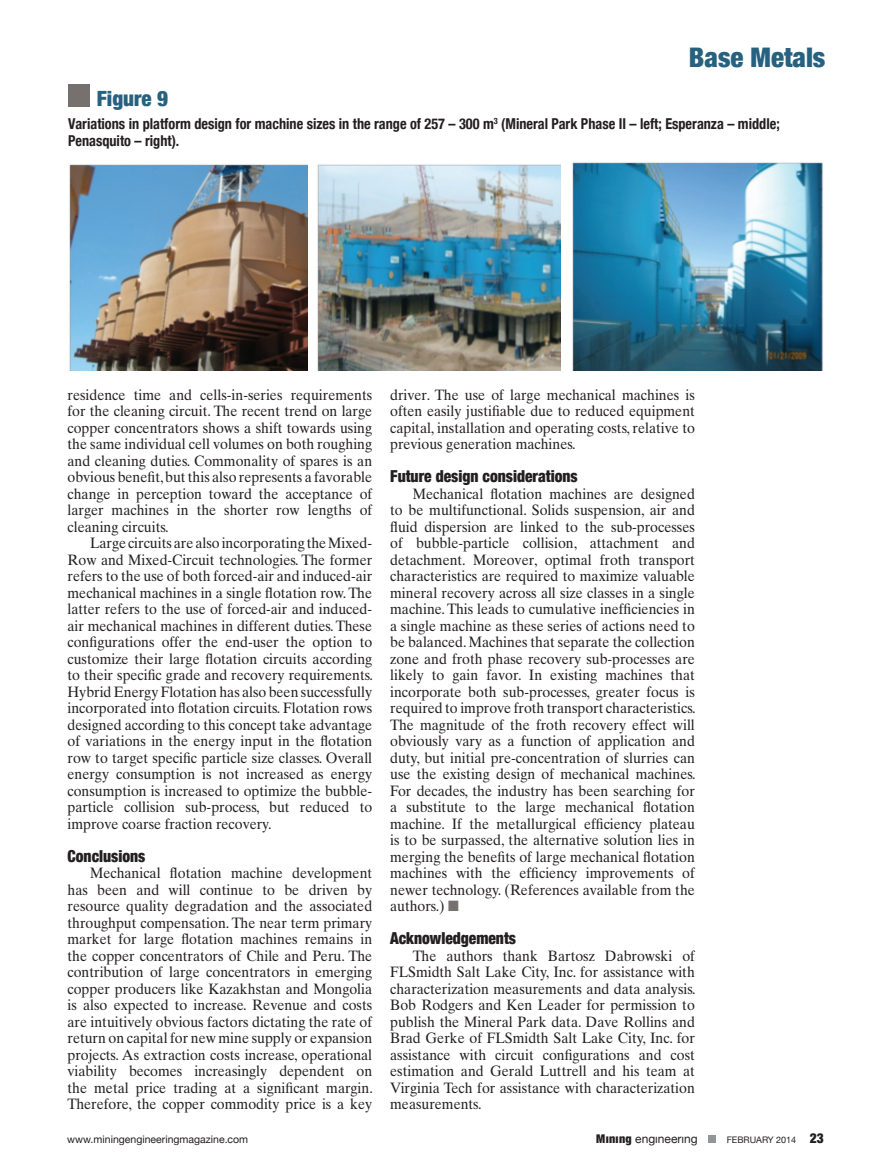
<style>
.page{position:relative;width:878px;height:1175px;background:#fff}
.page>*{position:absolute;margin:0;border:0;box-sizing:border-box;transform-origin:0 0}
.FEA_OVER_LINE_TITLE{font:900 condensed 27px "Helvetica Neue";color:#26617f}
.t1{font:900 condensed 21px "Helvetica Neue";color:#26617f}
.BREAKHEAD{font:900 condensed 16.5px "Helvetica Neue";color:#231f20;scale:.94 1}
.FEA_BODY_TEXT{font:15px/16.5px "Times Ten";color:#231f20;text-align:justify;scale:.94 1}
.t2{font:700 condensed 15px/16.5px "Helvetica Neue";color:#231f20;scale:.95 1}
.t3{font:12px "Helvetica Neue";color:#231f20}
.t4{font:10.5px "Helvetica Neue";color:#231f20}
.t5{font:9px "Helvetica Neue";color:#231f20}
.s1{color:#76706e}
.s2{font-weight:900;font-stretch:condensed}
.s3{font-weight:900;font-stretch:condensed;font-size:13.5px}
</style>
<div class="page">
<div style="left:708px;top:1135px;width:8px;height:8px;background:#939598"></div>
<div style="left:68px;top:85px;width:22px;height:22px;background:#76706e"></div>
<img style="left:69px;top:164px;width:239px;height:207px">
<img style="left:317px;top:164px;width:244px;height:207px">
<img style="left:572px;top:162px;width:251px;height:209px">
<p class="t1" style="left:97px;top:85px;width:73px">Figure 9</p>
<p class="FEA_OVER_LINE_TITLE" style="left:689px;top:40px;width:138px">Base Metals</p>
<p class="t2" style="left:68px;top:116px;width:750px">Variations in platform design for machine sizes in the range of 257 – 300 m<sup>3</sup> (Mineral Park Phase II – left; Esperanza – middle;<br>Penasquito – right).</p>
<p class="FEA_BODY_TEXT" style="left:68px;top:386px;width:325px">residence time and cells-in-series requirements for the cleaning circuit. The recent trend on large copper concentrators shows a shift towards using the same individual cell volumes on both roughing and cleaning duties. Commonality of spares is an obvious benefit, but this also represents a favorable change in perception toward the acceptance of larger machines in the shorter row lengths of cleaning circuits.</p>
<p class="FEA_BODY_TEXT" style="left:68px;top:534px;width:326px;text-indent:22px">Large circuits are also incorporating the Mixed-Row and Mixed-Circuit technologies. The former refers to the use of both forced-air and induced-air mechanical machines in a single flotation row. The latter refers to the use of forced-air and induced&shy;air mechanical machines in different duties. These configurations offer the end-user the option to customize their large flotation circuits according to their specific grade and recovery requirements.<br>Hybrid Energy Flotation has also been successfully incorporated into flotation circuits. Flotation rows designed according to this concept take advantage of variations in the energy input in the flotation row to target specific particle size classes. Overall energy consumption is not increased as energy consumption is increased to optimize the bubble&shy;particle collision sub-process, but reduced to improve coarse fraction recovery.</p>
<p class="BREAKHEAD" style="left:68px;top:845px;width:84px">Conclusions</p>
<p class="FEA_BODY_TEXT" style="left:68px;top:864px;width:326px;text-indent:22px">Mechanical flotation machine development has been and will continue to be driven by resource quality degradation and the associated throughput compensation. The near term primary market for large flotation machines remains in the copper concentrators of Chile and Peru. The contribution of large concentrators in emerging copper producers like Kazakhstan and Mongolia is also expected to increase. Revenue and costs are intuitively obvious factors dictating the rate of return on capital for new mine supply or expansion projects. As extraction costs increase, operational viability becomes increasingly dependent on the metal price trading at a significant margin.<br>Therefore, the copper commodity price is a key</p>
<p class="FEA_BODY_TEXT" style="left:390px;top:386px;width:325px">driver. The use of large mechanical machines is often easily justifiable due to reduced equipment capital, installation and operating costs, relative to previous generation machines.</p>
<p class="BREAKHEAD" style="left:390px;top:466px;width:201px">Future design considerations</p>
<p class="FEA_BODY_TEXT" style="left:390px;top:485px;width:326px;text-indent:22px">Mechanical flotation machines are designed to be multifunctional. Solids suspension, air and fluid dispersion are linked to the sub-processes of bubble-particle collision, attachment and detachment. Moreover, optimal froth transport characteristics are required to maximize valuable mineral recovery across all size classes in a single machine. This leads to cumulative inefficiencies in a single machine as these series of actions need to be balanced. Machines that separate the collection zone and froth phase recovery sub-processes are likely to gain favor. In existing machines that incorporate both sub-processes, greater focus is required to improve froth transport characteristics.<br>The magnitude of the froth recovery effect will obviously vary as a function of application and duty, but initial pre-concentration of slurries can use the existing design of mechanical machines.<br>For decades, the industry has been searching for a substitute to the large mechanical flotation machine. If the metallurgical efficiency plateau is to be surpassed, the alternative solution lies in merging the benefits of large mechanical flotation machines with the efficiency improvements of newer technology. (References available from the authors.) <span class="s1">■</span></p>
<p class="BREAKHEAD" style="left:390px;top:928px;width:135px">Acknowledgements</p>
<p class="FEA_BODY_TEXT" style="left:390px;top:947px;width:326px;text-indent:22px">The authors thank Bartosz Dabrowski of FLSmidth Salt Lake City, Inc. for assistance with characterization measurements and data analysis.<br>Bob Rodgers and Ken Leader for permission to publish the Mineral Park data. Dave Rollins and Brad Gerke of FLSmidth Salt Lake City, Inc. for assistance with circuit configurations and cost estimation and Gerald Luttrell and his team at Virginia Tech for assistance with characterization measurements.</p>
<p class="t4" style="left:67px;top:1133px;width:182px">www.miningengineeringmagazine.com</p>
<p class="t3" style="left:596px;top:1131px;width:103px"><span class="s2">Mınıng</span> engıneerıng</p>
<p class="t5" style="left:726px;top:1134px;width:99px">FEBRUARY 2014 <span class="s3">23</span></p>
</div>
